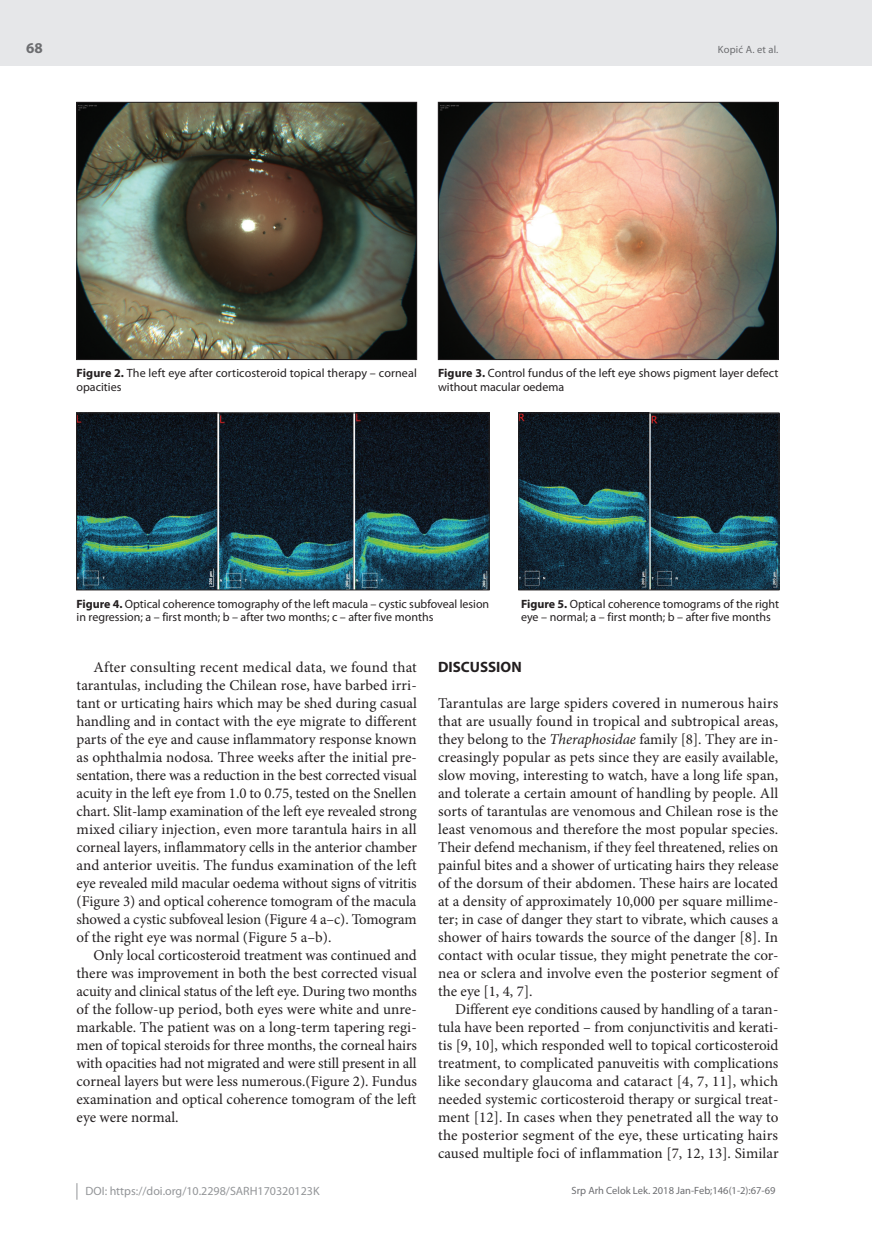
<style>
.page{position:relative;width:872px;height:1234px;background:#fff}
.page>*{position:absolute;margin:0;border:0;box-sizing:border-box;transform-origin:0 0}
.t1{font:15px/18px "Minion Pro";color:#231f20;text-align:justify}
.t2{font:700 15px "Myriad Pro";color:#231f20}
.t3{font:700 15px "Myriad Pro";color:#6c6d70}
.t4{font:12px/13.5px "Myriad Pro";color:#231f20}
.t5{font:12px "Myriad Pro";color:#939598}
.t6{font:10.5px "Myriad Pro";color:#6c6d70}
.s1{font-weight:700}
.s2{font-style:italic}
</style>
<div class="page">
<div style="left:0;top:0;width:872px;height:66px;background:#e6e7e9"></div>
<svg style="left:77px;top:1183px;width:1px;height:16px"></svg>
<img style="left:79px;top:104px;width:336px;height:253px">
<div style="left:77px;top:102px;width:340px;height:257px;border:1px solid #231f20"></div>
<img style="left:440px;top:104px;width:336px;height:253px">
<div style="left:438px;top:102px;width:340px;height:257px;border:1px solid #231f20"></div>
<img style="left:78px;top:414px;width:409px;height:174px">
<div style="left:76px;top:412px;width:413px;height:178px;border:1px solid #231f20"></div>
<img style="left:520px;top:414px;width:257px;height:174px">
<div style="left:518px;top:412px;width:261px;height:178px;border:1px solid #231f20"></div>
<p class="t3" style="left:26px;top:38px;width:18px">68</p>
<p class="t6" style="left:718px;top:43px;width:62px">Kopić A. et al.</p>
<p class="t4" style="left:77px;top:366px;width:342px"><span class="s1">Figure 2.</span> The left eye after corticosteroid topical therapy – corneal opacities</p>
<p class="t4" style="left:438px;top:366px;width:342px"><span class="s1">Figure 3.</span> Control fundus of the left eye shows pigment layer defect without macular oedema</p>
<p class="t4" style="left:77px;top:596px;width:414px"><span class="s1">Figure 4.</span> Optical coherence tomography of the left macula – cystic subfoveal lesion in regression; a – first month; b – after two months; c – after five months</p>
<p class="t4" style="left:521px;top:596px;width:260px"><span class="s1">Figure 5.</span> Optical coherence tomograms of the right eye – normal; a – first month; b – after five months</p>
<p class="t1" style="left:77px;top:658px;width:342px;text-indent:17px">After consulting recent medical data, we found that tarantulas, including the Chilean rose, have barbed irri&shy;tant or urticating hairs which may be shed during casual handling and in contact with the eye migrate to different parts of the eye and cause inflammatory response known as ophthalmia nodosa<span class="s2">.</span> Three weeks after the initial pre&shy;sentation, there was a reduction in the best corrected visual acuity in the left eye from 1.0 to 0.75, tested on the Snellen chart. Slit-lamp examination of the left eye revealed strong mixed ciliary injection, even more tarantula hairs in all corneal layers, inflammatory cells in the anterior chamber and anterior uveitis. The fundus examination of the left eye revealed mild macular oedema without signs of vitritis (Figure 3) and optical coherence tomogram of the macula showed a cystic subfoveal lesion (Figure 4 a–c). Tomogram of the right eye was normal (Figure 5 a–b).</p>
<p class="t1" style="left:77px;top:946px;width:342px;text-indent:17px">Only local corticosteroid treatment was continued and there was improvement in both the best corrected visual acuity and clinical status of the left eye. During two months of the follow-up period, both eyes were white and unre&shy;markable. The patient was on a long-term tapering regi&shy;men of topical steroids for three months, the corneal hairs with opacities had not migrated and were still present in all corneal layers but were less numerous.(Figure 2). Fundus examination and optical coherence tomogram of the left eye were normal.</p>
<p class="t5" style="left:86px;top:1183px;width:235px">DOI: https://doi.org/10.2298/SARH170320123K</p>
<p class="t2" style="left:438px;top:657px;width:85px">DISCUSSION</p>
<p class="t1" style="left:438px;top:694px;width:342px">Tarantulas are large spiders covered in numerous hairs that are usually found in tropical and subtropical areas, they belong to the <span class="s2">Theraphosidae</span> family [8]. They are in&shy;creasingly popular as pets since they are easily available, slow moving, interesting to watch, have a long life span, and tolerate a certain amount of handling by people. All sorts of tarantulas are venomous and Chilean rose is the least venomous and therefore the most popular species.<br>Their defend mechanism, if they feel threatened, relies on painful bites and a shower of urticating hairs they release of the dorsum of their abdomen. These hairs are located at a density of approximately 10,000 per square millime&shy;ter; in case of danger they start to vibrate, which causes a shower of hairs towards the source of the danger [8]. In contact with ocular tissue, they might penetrate the cor&shy;nea or sclera and involve even the posterior segment of the eye [1, 4, 7].</p>
<p class="t1" style="left:438px;top:1000px;width:342px;text-indent:17px">Different eye conditions caused by handling of a taran&shy;tula have been reported – from conjunctivitis and kerati&shy;tis [9, 10], which responded well to topical corticosteroid treatment, to complicated panuveitis with complications like secondary glaucoma and cataract [4, 7, 11], which needed systemic corticosteroid therapy or surgical treat&shy;ment [12]. In cases when they penetrated all the way to the posterior segment of the eye, these urticating hairs caused multiple foci of inflammation [7, 12, 13]. Similar</p>
<p class="t6" style="left:571px;top:1184px;width:205px">Srp Arh Celok Lek. 2018 Jan-Feb;146(1-2):67-69</p>
</div>
